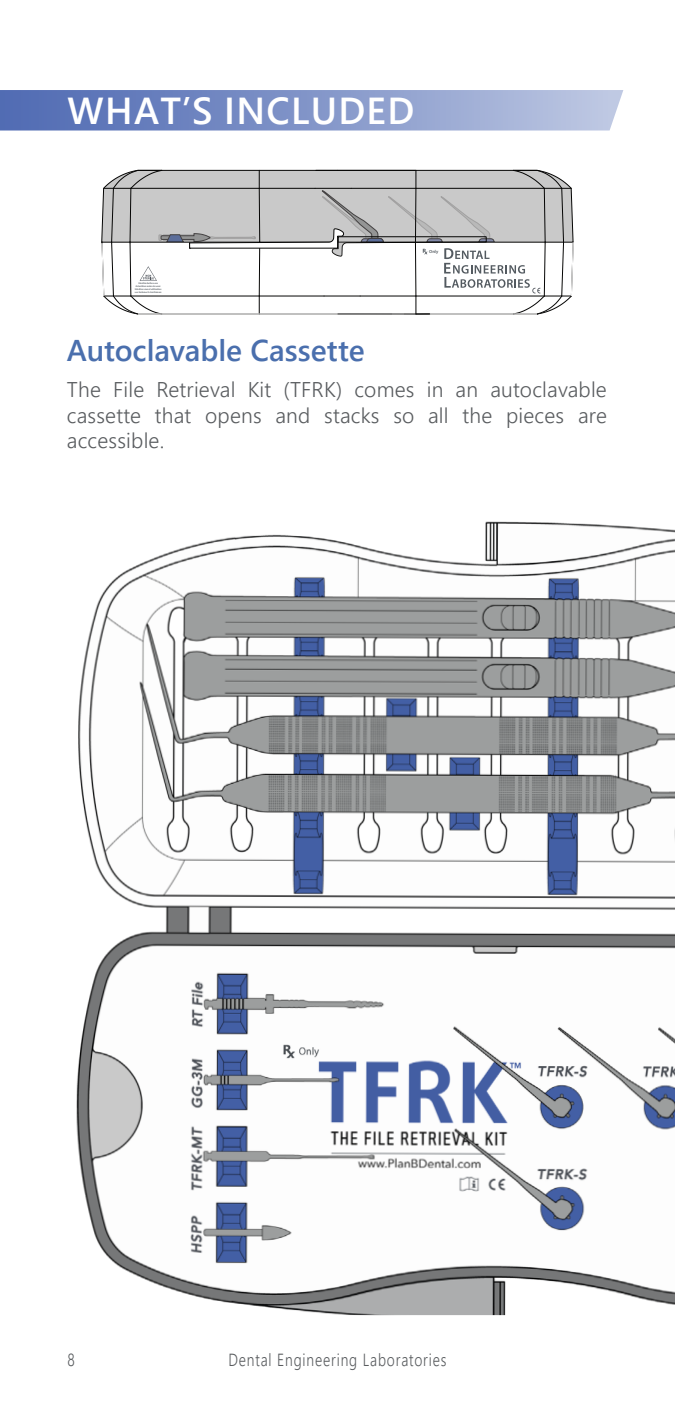
<style>
.page{position:relative;width:675px;height:1418px;background:#fff}
.page>*{position:absolute;margin:0;border:0;box-sizing:border-box;transform-origin:0 0}
.Bold_Indented_0_5{font:37.5px "Webly Sleek UI Semibold";letter-spacing:.035em;color:#fff}
.Webly_Header_2__10pt{font:30px "Webly Sleek UI Semibold";color:#4a6fad}
.Webly_Paragraph_Just{font:21.25px/25.5px "Webly Sleek UI Semilight";letter-spacing:.01em;color:#595c5f;text-align:justify}
.t1{font:17.5px "Webly Sleek UI Semilight";letter-spacing:.06em;color:#595c5f;scale:.8 1}
.t2{font:600 4.5px "Myriad Pro";color:#535a60}
.t3{font:italic 600 2.5px/3px "Myriad Pro";color:#535a60;text-align:center}
</style>
<div class="page">
<svg style="left:0;top:90px;width:623px;height:40px;background:#8597c9"></svg>
<img style="left:76px;top:521px;width:599px;height:794px">
<svg style="left:101px;top:169px;width:473px;height:146px"></svg>
<p class="Bold_Indented_0_5" style="left:68px;top:83px;width:348px">WHAT’S INCLUDED</p>
<p class="t3" style="left:135px;top:282px;width:28px">Sterilize before use<br>Esterilizar antes de usar<br>Stériliser avant utilisation vor Gebrauch sterilisieren</p>
<p class="t2" style="left:429px;top:248px;width:11px">Only</p>
<p class="Webly_Header_2__10pt" style="left:67px;top:327px;width:299px">Autoclavable Cassette</p>
<p class="Webly_Paragraph_Just" style="left:67px;top:376px;width:541px">The File Retrieval Kit (TFRK) comes in an autoclavable cassette that opens and stacks so all the pieces are accessible.</p>
<p class="t1" style="left:68px;top:1346px;width:11px">8</p>
<p class="t1" style="left:228px;top:1346px;width:274px">Dental Engineering Laboratories</p>
</div>
